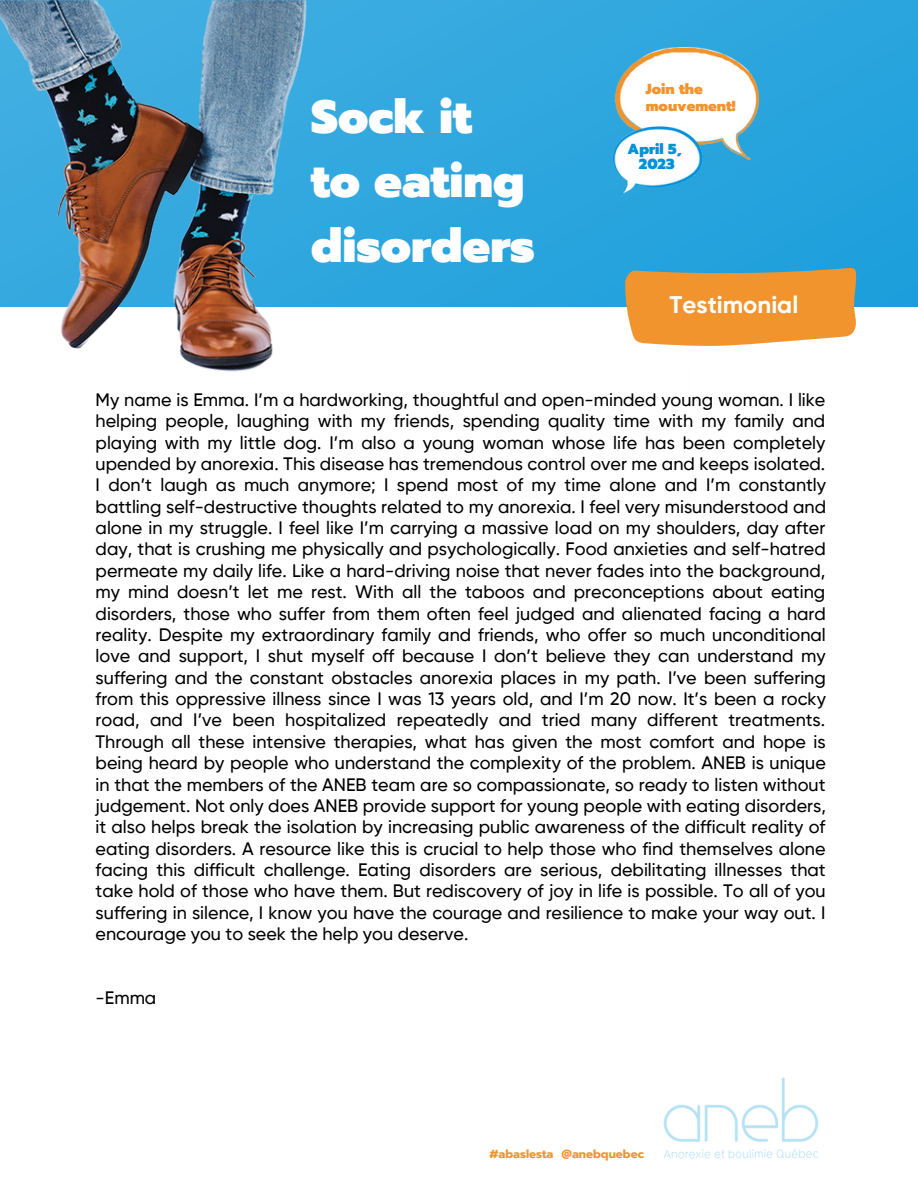
<style>
.page{position:relative;width:918px;height:1188px;background:#fff}
.page>*{position:absolute;margin:0;border:0;box-sizing:border-box;transform-origin:0 0}
.t1{font:900 46.5px/64.2px "Prompt";color:#fff}
.t2{font:700 24px "Gilroy";color:#fff}
.t3{font:500 18px/21.3px "Gilroy";color:#000;text-align:justify}
.t4{font:900 14.4px/17px "Prompt";color:#f2942e}
.t5{font:900 14.4px/15.8px "Prompt";color:#0093d7;text-align:center}
.t6{font:700 11.7px "Prompt";color:#f2942e}
</style>
<div class="page">
<div style="left:0;top:0;width:918px;height:307px;background:#2ba5de"></div>
<img style="left:663px;top:1077px;width:156px;height:82px">
<img style="left:614px;top:48px;width:145px;height:148px">
<img style="left:0;top:0;width:369px;height:372px">
<svg style="left:625px;top:268px;width:232px;height:78px;background:#e79b43"></svg>
<h1 class="t1" style="left:311px;top:86px;width:225px">Sock it<br>to eating disorders</h1>
<p class="t4" style="left:646px;top:81px;width:91px">Join the mouvement!</p>
<p class="t5" style="left:628px;top:141px;width:56px">April 5,<br>2023</p>
<h2 class="t2" style="left:670px;top:295px;width:130px">Testimonial</h2>
<p class="t3" style="left:96px;top:390px;width:732px">My name is Emma. I’m a hardworking, thoughtful and open-minded young woman. I like helping people, laughing with my friends, spending quality time with my family and playing with my little dog. I’m also a young woman whose life has been completely upended by anorexia. This disease has tremendous control over me and keeps isolated.<br>I don’t laugh as much anymore; I spend most of my time alone and I’m constantly battling self-destructive thoughts related to my anorexia. I feel very misunderstood and alone in my struggle. I feel like I’m carrying a massive load on my shoulders, day after day, that is crushing me physically and psychologically. Food anxieties and self-hatred permeate my daily life. Like a hard-driving noise that never fades into the background, my mind doesn’t let me rest. With all the taboos and preconceptions about eating disorders, those who suffer from them often feel judged and alienated facing a hard reality. Despite my extraordinary family and friends, who offer so much unconditional love and support, I shut myself off because I don’t believe they can understand my suffering and the constant obstacles anorexia places in my path. I’ve been suffering from this oppressive illness since I was 13 years old, and I’m 20 now. It’s been a rocky road, and I’ve been hospitalized repeatedly and tried many different treatments.<br>Through all these intensive therapies, what has given the most comfort and hope is being heard by people who understand the complexity of the problem. ANEB is unique in that the members of the ANEB team are so compassionate, so ready to listen without judgement. Not only does ANEB provide support for young people with eating disorders, it also helps break the isolation by increasing public awareness of the difficult reality of eating disorders. A resource like this is crucial to help those who find themselves alone facing this difficult challenge. Eating disorders are serious, debilitating illnesses that take hold of those who have them. But rediscovery of joy in life is possible. To all of you suffering in silence, I know you have the courage and resilience to make your way out. I encourage you to seek the help you deserve.</p>
<p class="t3" style="left:96px;top:989px;width:62px">-Emma</p>
<p class="t6" style="left:489px;top:1145px;width:156px">#abaslesta @anebquebec</p>
</div>
